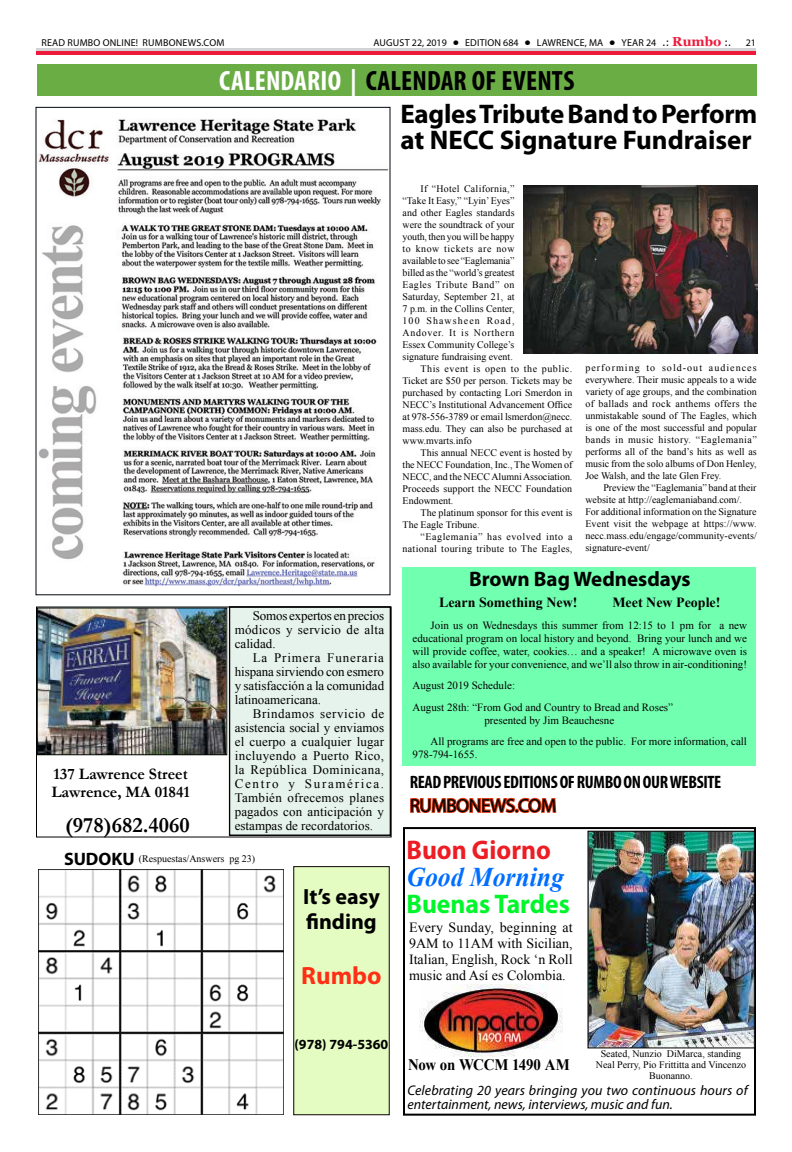
<style>
.page{position:relative;width:792px;height:1152px;background:#fff}
.page>*{position:absolute;margin:0;border:0;box-sizing:border-box;transform-origin:0 0}
.t1{font:700 condensed 28px "Myriad Pro";letter-spacing:.005em;color:#000}
.t2{font:700 27px/26px "Myriad Pro";letter-spacing:-.01em;color:#000}
.t3{font:700 27px "Myriad Pro";color:#00f62b;scale:.95 1}
.t4{font:italic 700 27px "Times New Roman";color:#006eff;scale:.95 1}
.t5{font:700 27px "Myriad Pro";color:#ed1d24;scale:.95 1}
.t6{font:700 25px "Myriad Pro";color:#ff2f15}
.t7{font:700 22px/25px "Myriad Pro";color:#000}
.t8{font:700 22px "Garamond";color:#000}
.t9{font:700 21px "Myriad Pro";color:#000}
.t10{font:19px "Myriad Pro";letter-spacing:-.02em;color:#000}
.t11{font:700 condensed 18px "Myriad Pro";letter-spacing:-.02em;color:#000}
.t12{font:700 16px/18px "Garamond";color:#000}
.t13{font:700 16px "Times New Roman";letter-spacing:-.015em;color:#000;scale:.93 1}
.t14{font:14px/16px "Times New Roman";color:#000;text-align:justify}
.t15{font:italic 14px/14px "Myriad Pro";color:#000}
.t16{font:700 14px "Times New Roman";color:#000}
.t17{font:700 14px "Myriad Pro";color:#000}
.t18{font:13px/14px "Times New Roman";color:#000;text-align:justify}
.t19{font:11px/13.2px "Times New Roman";color:#000}
.t20{font:10px/12px "Times New Roman";color:#000;text-align:justify}
.t21{font:10px "Myriad Pro";letter-spacing:.02em;color:#000}
.t22{font:10px "Times New Roman";letter-spacing:.03em;color:#000}
.t23{font:10px "Times New Roman";letter-spacing:.05em;color:#000}
.t24{font:10px "Times New Roman";letter-spacing:.055em;color:#000}
.t25{font:10px "Times New Roman";letter-spacing:.07em;color:#000}
.t26{font:10px "Times New Roman";letter-spacing:.11em;color:#000}
.s1{font-family:"Tahoma";font-weight:700}
.s2{font-family:"Tahoma"}
.s3{font-family:"Georgia";font-weight:700;font-size:13px;color:#ed1a3b}
.s4{color:#fff}
.s5{font-family:"Myriad Pro";font-weight:700;font-size:18px}
</style>
<div class="page">
<div style="left:36px;top:50px;width:720px;height:5px;background:#ed1a3b"></div>
<hr style="left:36px;top:48px;width:720px;height:2px;background:#d1d3d4">
<div style="left:294px;top:867px;width:95px;height:248px;background:#e4fbc2"></div>
<svg style="left:410px;top:797px;width:147px;height:17px"></svg>
<div style="left:37px;top:64px;width:719px;height:32px;background:#6aad44"></div>
<div style="left:229px;top:609px;width:161px;height:227px;background:#e6f3ec"></div>
<div style="left:36px;top:607px;width:356px;height:231px;border:1px solid #000"></div>
<img style="left:39px;top:610px;width:186px;height:143px">
<div style="left:37px;top:608px;width:190px;height:147px;border:1px solid #000b01"></div>
<img style="left:38px;top:118px;width:350px;height:469px">
<img style="left:524px;top:185px;width:234px;height:168px">
<img style="left:419px;top:984px;width:144px;height:72px">
<div style="left:403px;top:827px;width:353px;height:289px;border:2px solid #000"></div>
<img style="left:590px;top:833px;width:163px;height:213px">
<div style="left:588px;top:831px;width:167px;height:217px;border:1px solid #000"></div>
<img style="left:38px;top:870px;width:246px;height:245px">
<div style="left:402px;top:567px;width:354px;height:198px;background:#71ffb0"></div>
<p class="t21" style="left:41px;top:36px;width:185px">READ RUMBO ONLINE! RUMBONEWS.COM</p>
<p class="t21" style="left:374px;top:36px;width:359px">AUGUST 22, 2019 <span class="s1">•</span> EDITION 684 <span class="s1">•</span> LAWRENCE, MA <span class="s1">•</span> YEAR 24 <span class="s2">.:</span> <span class="s3">Rumbo</span> <span class="s2">:.</span></p>
<p class="t21" style="left:746px;top:36px;width:12px">21</p>
<h1 class="t1" style="left:219px;top:63px;width:357px"><span class="s4">CALENDARIO |</span> CALENDAR OF EVENTS</h1>
<h2 class="t2" style="left:400px;top:100px;width:359px">Eagles Tribute Band to Perform at NECC Signature Fundraiser</h2>
<h3 class="t12" style="left:51px;top:765px;width:140px">137 Lawrence Street<br>Lawrence, MA 01841</h3>
<h3 class="t8" style="left:65px;top:810px;width:126px">(978)682.4060</h3>
<h3 class="t18" style="left:235px;top:608px;width:151px;text-indent:18px">Somos expertos en precios módicos y servicio de alta calidad.</h3>
<h3 class="t18" style="left:235px;top:650px;width:151px;text-indent:18px">La Primera Funeraria hispana sirviendo con esmero y satisfacción a la comunidad latinoamericana.</h3>
<h3 class="t18" style="left:235px;top:706px;width:151px;text-indent:18px">Brindamos servicio de asistencia social y enviamos el cuerpo a cualquier lugar incluyendo a Puerto Rico, la República Dominicana, Centro y Suramérica.<br>También ofrecemos planes pagados con anticipación y estampas de recordatorios.</h3>
<p class="t20" style="left:64px;top:853px;width:193px"><span class="s5">SUDOKU</span> (Respuestas/Answers pg 23)</p>
<h3 class="t7" style="left:303px;top:883px;width:78px">It’s easy finding</h3>
<h3 class="t6" style="left:301px;top:959px;width:82px">Rumbo</h3>
<p class="t22" style="left:421px;top:182px;width:95px">If “Hotel California,”</p>
<p class="t20" style="left:403px;top:194px;width:113px">“Take It Easy,” “Lyin’ Eyes”</p>
<p class="t20" style="left:403px;top:206px;width:113px">and other Eagles standards</p>
<p class="t20" style="left:403px;top:218px;width:113px">were the soundtrack of your</p>
<p class="t20" style="left:403px;top:230px;width:113px">youth, then you will be happy</p>
<p class="t24" style="left:403px;top:242px;width:113px">to know tickets are now</p>
<p class="t20" style="left:403px;top:254px;width:113px">available to see “Eaglemania”</p>
<p class="t20" style="left:403px;top:266px;width:113px">billed as the “world’s greatest</p>
<p class="t23" style="left:403px;top:278px;width:113px">Eagles Tribute Band” on</p>
<p class="t20" style="left:403px;top:290px;width:113px">Saturday, September 21, at</p>
<p class="t20" style="left:403px;top:302px;width:113px">7 p.m. in the Collins Center,</p>
<p class="t26" style="left:403px;top:314px;width:113px">100 Shawsheen Road,</p>
<p class="t25" style="left:403px;top:326px;width:113px">Andover. It is Northern</p>
<p class="t20" style="left:403px;top:338px;width:113px">Essex Community College’s</p>
<p class="t20" style="left:403px;top:350px;width:112px">signature fundraising event.</p>
<p class="t23" style="left:421px;top:362px;width:153px">This event is open to the public.</p>
<p class="t20" style="left:403px;top:374px;width:171px">Ticket are $50 per person. Tickets may be</p>
<p class="t20" style="left:403px;top:386px;width:171px">purchased by contacting Lori Smerdon in</p>
<p class="t20" style="left:403px;top:398px;width:171px">NECC’s Institutional Advancement Office</p>
<p class="t20" style="left:403px;top:410px;width:171px">at 978-556-3789 or email lsmerdon@necc.</p>
<p class="t20" style="left:403px;top:422px;width:171px">mass.edu. They can also be purchased at</p>
<p class="t20" style="left:403px;top:434px;width:71px">www.mvarts.info</p>
<p class="t20" style="left:421px;top:446px;width:153px">This annual NECC event is hosted by</p>
<p class="t20" style="left:403px;top:458px;width:171px">the NECC Foundation, Inc., The Women of</p>
<p class="t20" style="left:403px;top:470px;width:171px">NECC, and the NECC Alumni Association.</p>
<p class="t20" style="left:403px;top:482px;width:171px">Proceeds support the NECC Foundation</p>
<p class="t20" style="left:403px;top:494px;width:52px">Endowment.</p>
<p class="t20" style="left:421px;top:506px;width:153px">The platinum sponsor for this event is</p>
<p class="t20" style="left:403px;top:518px;width:78px">The Eagle Tribune.</p>
<p class="t24" style="left:421px;top:530px;width:153px">“Eaglemania” has evolved into a</p>
<p class="t22" style="left:403px;top:542px;width:171px">national touring tribute to The Eagles,</p>
<p class="t20" style="left:585px;top:362px;width:173px">performing to sold-out audiences everywhere. Their music appeals to a wide variety of age groups, and the combination of ballads and rock anthems offers the unmistakable sound of The Eagles, which is one of the most successful and popular bands in music history. “Eaglemania” performs all of the band’s hits as well as music from the solo albums of Don Henley, Joe Walsh, and the late Glen Frey.</p>
<p class="t20" style="left:585px;top:482px;width:173px;text-align:left;text-indent:18px">Preview the “Eaglemania” band at their website at http://eaglemaniaband.com/.<br>For additional information on the Signature Event visit the webpage at https://www. necc.mass.edu/engage/community-events/ signature-event/</p>
<h3 class="t9" style="left:469px;top:565px;width:223px">Brown Bag Wednesdays</h3>
<h3 class="t16" style="left:439px;top:593px;width:140px">Learn Something New!</h3>
<h3 class="t16" style="left:612px;top:593px;width:110px">Meet New People!</h3>
<p class="t19" style="left:412px;top:618px;width:336px;text-align:justify;text-indent:18px">Join us on Wednesdays this summer from 12:15 to 1 pm for a new educational program on local history and beyond. Bring your lunch and we will provide coffee, water, cookies… and a speaker! A microwave oven is also available for your convenience, and we’ll also throw in air-conditioning!</p>
<p class="t19" style="left:412px;top:675px;width:262px;line-height:21.2px">August 2019 Schedule:<br>August 28th: “From God and Country to Bread and Roses”</p>
<p class="t19" style="left:430px;top:709px;width:318px;line-height:21.2px;text-indent:54px">presented by Jim Beauchesne<br>All programs are free and open to the public. For more information, call</p>
<p class="t19" style="left:412px;top:748px;width:67px">978-794-1655.</p>
<h3 class="t11" style="left:410px;top:771px;width:313px">READ PREVIOUS EDITIONS OF RUMBO ON OUR WEBSITE</h3>
<h3 class="t10" style="left:410px;top:794px;width:148px">RUMBONEWS.COM</h3>
<h2 class="t5" style="left:407px;top:832px;width:154px">Buon Giorno</h2>
<h2 class="t4" style="left:407px;top:858px;width:167px">Good Morning</h2>
<h2 class="t3" style="left:407px;top:886px;width:173px">Buenas Tardes</h2>
<h3 class="t14" style="left:409px;top:919px;width:165px">Every Sunday, beginning at 9AM to 11AM with Sicilian, Italian, English, Rock ‘n Roll music and Así es Colombia.</h3>
<h3 class="t17" style="left:295px;top:1035px;width:95px">(978) 794-5360</h3>
<p class="t20" style="left:596px;top:1048px;width:152px;line-height:11px;text-align:center">Seated, Nunzio DiMarca, standing<br>Neal Perry, Pio Frittitta and Vincenzo<br>Buonanno.</p>
<h3 class="t13" style="left:408px;top:1053px;width:175px">Now on WCCM 1490 AM</h3>
<h3 class="t15" style="left:407px;top:1083px;width:342px">Celebrating 20 years bringing you two continuous hours of entertainment, news, interviews, music and fun.</h3>
</div>
